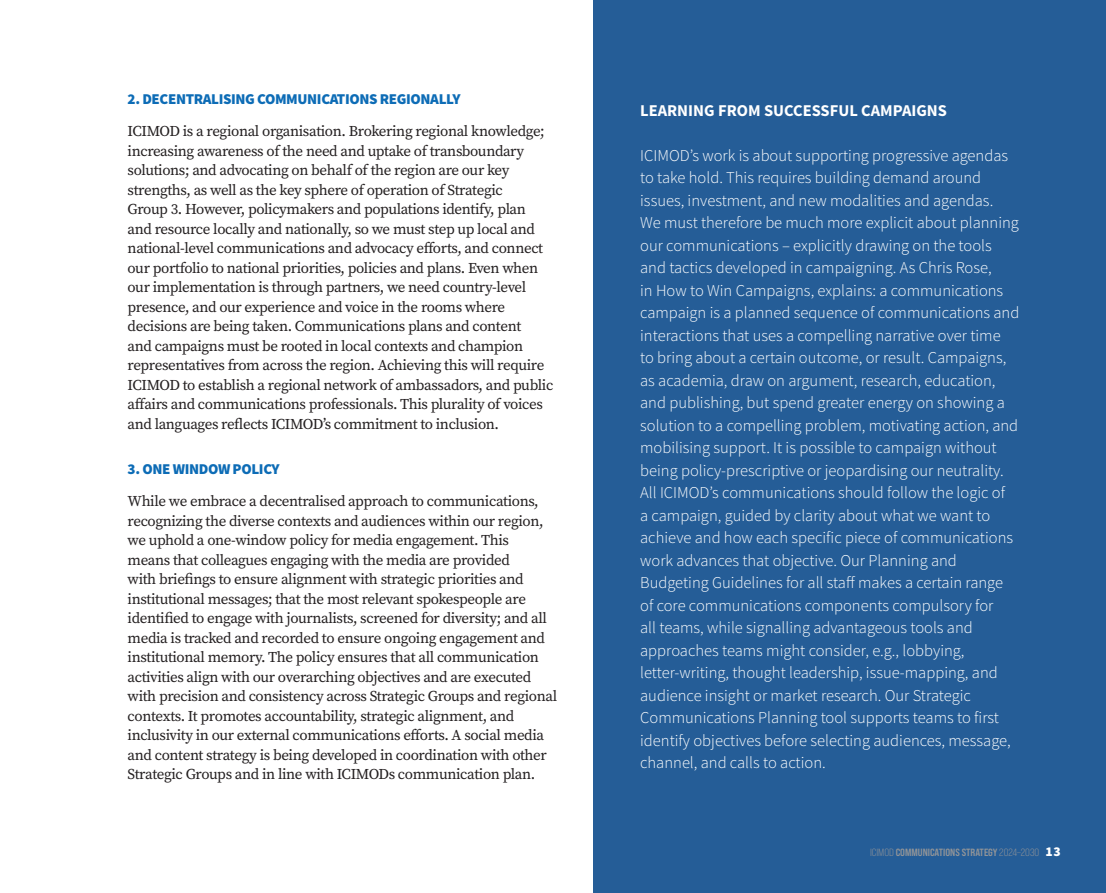
<style>
.page{position:relative;width:1106px;height:893px;background:#fff}
.page>*{position:absolute;margin:0;border:0;box-sizing:border-box;transform-origin:0 0}
.t1{font:300 16.5px/22.5px "Source Sans Pro";color:#fff}
.t2{font:700 16.5px "Source Sans Pro";color:#fff}
.t3{font:15px/19.5px "Source Serif Pro";letter-spacing:-.025em;color:#231f20}
.t4{font:900 15px "Source Sans Pro";letter-spacing:-.025em;color:#0d6cb6}
.t5{font:10.5px "Bebas Neue Pro Sm E Bd";color:#939598}
.s1{font-family:"Bebas Neue Pro Sm E Bk"}
.s2{font-family:"Source Sans Pro";font-weight:900;font-size:13.5px;color:#fff}
</style>
<div class="page">
<div style="left:593px;top:0;width:513px;height:893px;background:#255d97"></div>
<p class="t4" style="left:128px;top:89px;width:334px">2. DECENTRALISING COMMUNICATIONS REGIONALLY</p>
<p class="t3" style="left:128px;top:121px;width:427px">ICIMOD is a regional organisation. Brokering regional knowledge; increasing awareness of the need and uptake of transboundary solutions; and advocating on behalf of the region are our key strengths, as well as the key sphere of operation of Strategic<br>Group 3. However, policymakers and populations identify, plan and resource locally and nationally, so we must step up local and national-level communications and advocacy efforts, and connect our portfolio to national priorities, policies and plans. Even when our implementation is through partners, we need country-level presence, and our experience and voice in the rooms where decisions are being taken. Communications plans and content<br>and campaigns must be rooted in local contexts and champion representatives from across the region. Achieving this will require ICIMOD to establish a regional network of ambassadors, and public affairs and communications professionals. This plurality of voices and languages reflects ICIMOD’s commitment to inclusion.</p>
<p class="t4" style="left:128px;top:458px;width:153px">3. ONE WINDOW POLICY</p>
<p class="t3" style="left:128px;top:491px;width:431px">While we embrace a decentralised approach to communications, recognizing the diverse contexts and audiences within our region, we uphold a one-window policy for media engagement. This<br>means that colleagues engaging with the media are provided<br>with briefings to ensure alignment with strategic priorities and institutional messages; that the most relevant spokespeople are identified to engage with journalists, screened for diversity; and all media is tracked and recorded to ensure ongoing engagement and institutional memory. The policy ensures that all communication activities align with our overarching objectives and are executed with precision and consistency across Strategic Groups and regional contexts. It promotes accountability, strategic alignment, and inclusivity in our external communications efforts. A social media and content strategy is being developed in coordination with other Strategic Groups and in line with ICIMODs communication plan.</p>
<p class="t2" style="left:640px;top:100px;width:308px">LEARNING FROM SUCCESSFUL CAMPAIGNS</p>
<p class="t1" style="left:640px;top:144px;width:380px">ICIMOD’s work is about supporting progressive agendas to take hold. This requires building demand around issues, investment, and new modalities and agendas.<br>We must therefore be much more explicit about planning our communications – explicitly drawing on the tools and tactics developed in campaigning. As Chris Rose,<br>in How to Win Campaigns, explains: a communications campaign is a planned sequence of communications and interactions that uses a compelling narrative over time<br>to bring about a certain outcome, or result. Campaigns, as academia, draw on argument, research, education, and publishing, but spend greater energy on showing a solution to a compelling problem, motivating action, and mobilising support. It is possible to campaign without being policy-prescriptive or jeopardising our neutrality.<br>All ICIMOD’s communications should follow the logic of<br>a campaign, guided by clarity about what we want to achieve and how each specific piece of communications work advances that objective. Our Planning and Budgeting Guidelines for all staff makes a certain range of core communications components compulsory for<br>all teams, while signalling advantageous tools and approaches teams might consider, e.g., lobbying, letter-writing, thought leadership, issue-mapping, and audience insight or market research. Our Strategic Communications Planning tool supports teams to first identify objectives before selecting audiences, message, channel, and calls to action.</p>
<p class="t5" style="left:870px;top:846px;width:192px"><span class="s1">ICIMOD</span> COMMUNICATIONS STRATEGY <span class="s1">2024–2030</span> <span class="s2">13</span></p>
</div>
